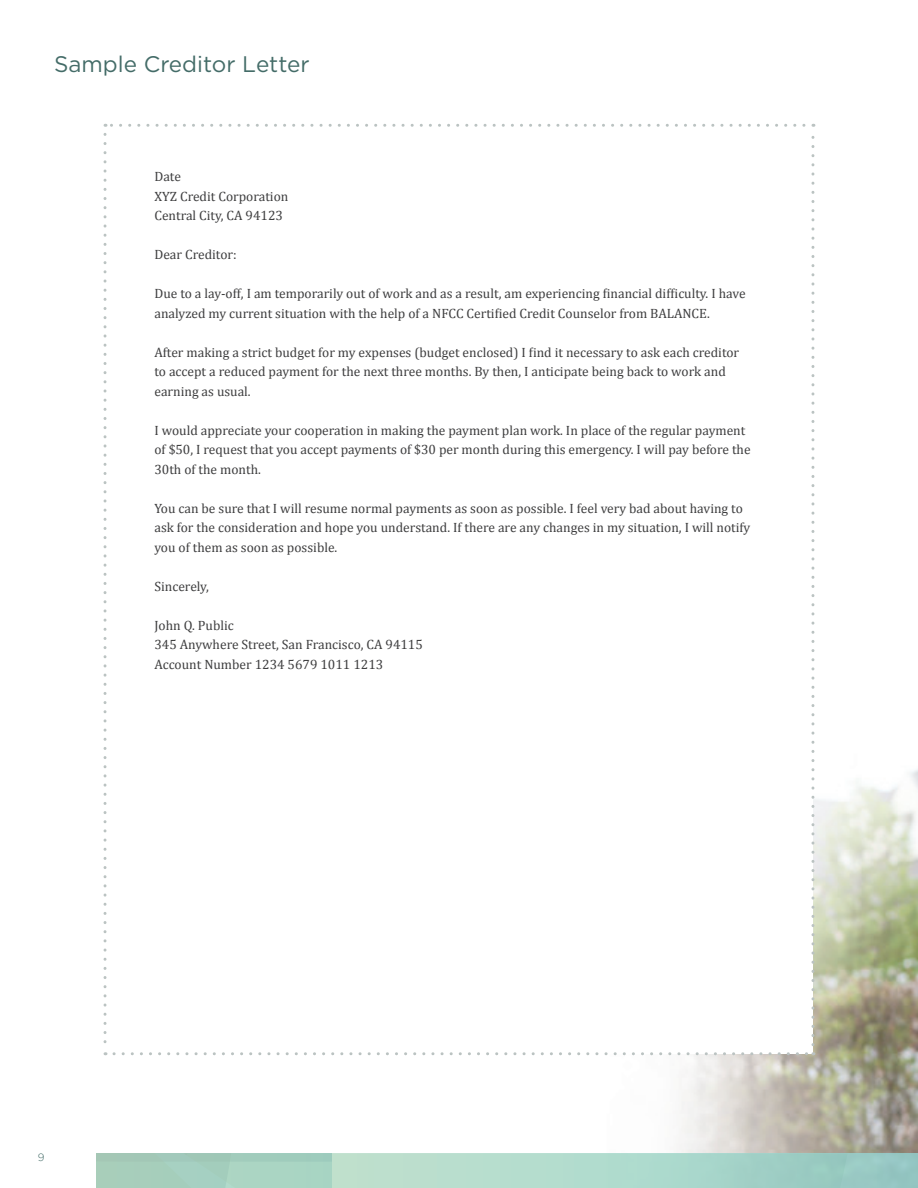
<style>
.page{position:relative;width:918px;height:1188px;background:#fff}
.page>*{position:absolute;margin:0;border:0;box-sizing:border-box;transform-origin:0 0}
.t1{font:22.5px "Gotham";color:#446c68}
.t2{font:13.5px/19.5px "Cambria";color:#3e3e3f}
.t3{font:300 10.5px "Gotham";color:#446c68}
</style>
<div class="page">
<img style="left:103px;top:123px;width:815px;height:1030px">
<svg style="left:96px;top:1153px;width:822px;height:35px;background:#aad4c6"></svg>
<div style="left:105px;top:125px;width:708px;height:929px;background:#fff"></div>
<svg style="left:104px;top:134px;width:3px;height:921px"></svg>
<svg style="left:114px;top:1052px;width:700px;height:3px"></svg>
<svg style="left:811px;top:124px;width:3px;height:921px"></svg>
<svg style="left:105px;top:124px;width:699px;height:3px"></svg>
<h1 class="t1" style="left:54px;top:50px;width:257px">Sample Creditor Letter</h1>
<p class="t2" style="left:154px;top:167px;width:135px">Date<br>XYZ Credit Corporation<br>Central City, CA 94123</p>
<p class="t2" style="left:154px;top:245px;width:84px">Dear Creditor:</p>
<p class="t2" style="left:154px;top:284px;width:593px">Due to a lay-off, I am temporarily out of work and as a result, am experiencing financial difficulty. I have analyzed my current situation with the help of a NFCC Certified Credit Counselor from BALANCE.</p>
<p class="t2" style="left:154px;top:342px;width:586px">After making a strict budget for my expenses (budget enclosed) I find it necessary to ask each creditor to accept a reduced payment for the next three months. By then, I anticipate being back to work and earning as usual.</p>
<p class="t2" style="left:154px;top:420px;width:598px">I would appreciate your cooperation in making the payment plan work. In place of the regular payment of $50, I request that you accept payments of $30 per month during this emergency. I will pay before the<br>30th of the month.</p>
<p class="t2" style="left:154px;top:498px;width:598px">You can be sure that I will resume normal payments as soon as possible. I feel very bad about having to ask for the consideration and hope you understand. If there are any changes in my situation, I will notify you of them as soon as possible.</p>
<p class="t2" style="left:154px;top:576px;width:56px">Sincerely,</p>
<p class="t2" style="left:154px;top:615px;width:270px">John Q. Public<br>345 Anywhere Street, San Francisco, CA 94115<br>Account Number 1234 5679 1011 1213</p>
<p class="t3" style="left:38px;top:1152px;width:8px">9</p>
</div>
